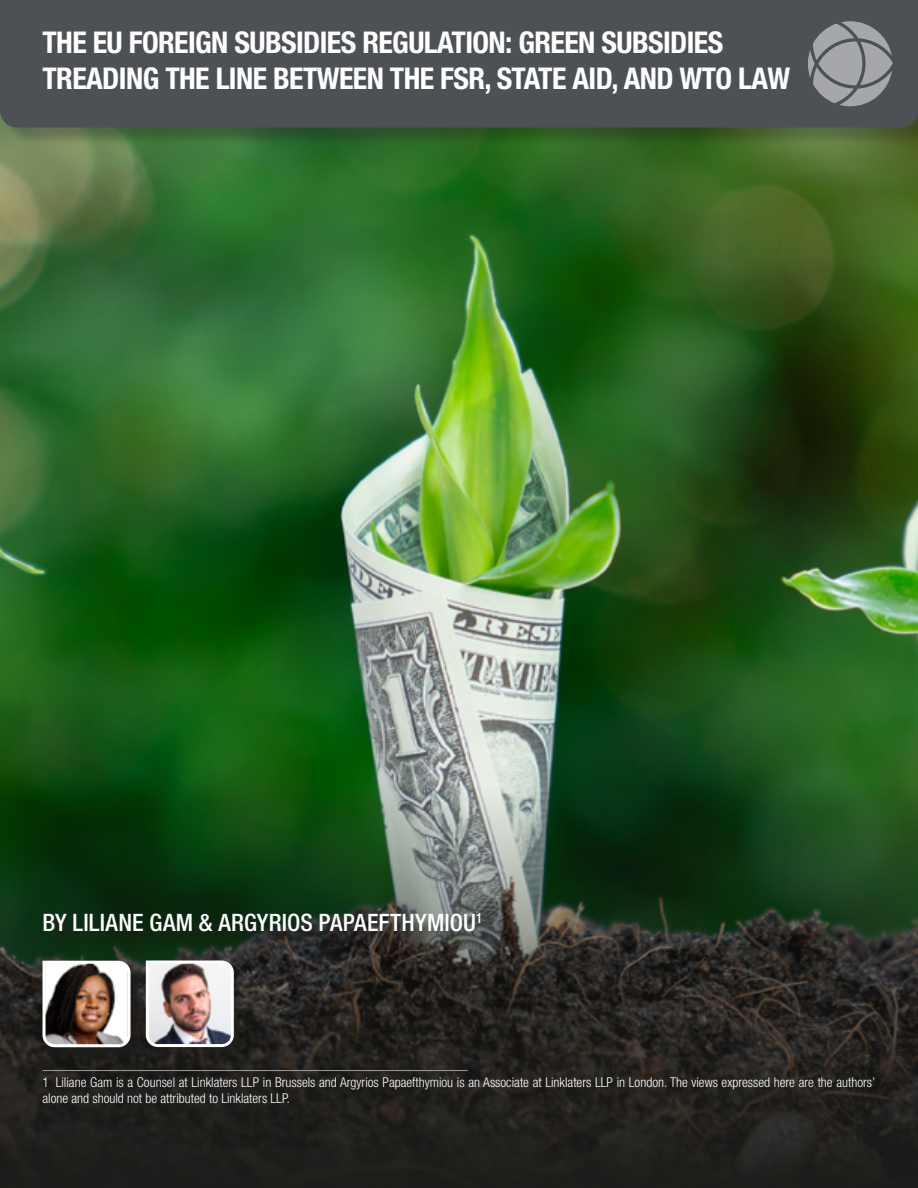
<style>
.page{position:relative;width:918px;height:1188px;background:#fff}
.page>*{position:absolute;margin:0;border:0;box-sizing:border-box;transform-origin:0 0}
.t1{font:700 condensed 30px/36px "Helvetica Neue LT Std";letter-spacing:-.02em;color:#fff}
.t2{font:500 condensed 24px "Helvetica Neue LT Std";letter-spacing:.01em;color:#fff}
.t3{font:300 condensed 13.5px/16.2px "Helvetica Neue LT Std";color:#fff}
</style>
<div class="page">
<img style="left:0;top:128px;width:918px;height:1060px">
<svg style="left:1px;top:787px;width:917px;height:401px;background:#223a24"></svg>
<div style="left:45px;top:914px;width:847px;height:207px;background:#1d1d1b;opacity:.75"></div>
<div style="left:35px;top:960px;width:102px;height:100px;background:#1d1d1b"></div>
<svg style="left:41px;top:959px;width:91px;height:89px;background:#8f827a"></svg>
<hr style="left:43px;top:1070px;width:425px;height:1px;background:#9d9d9c">
<div style="left:139px;top:960px;width:102px;height:100px;background:#1d1d1b"></div>
<img style="left:144px;top:959px;width:91px;height:90px">
<div style="left:2px;top:0;width:916px;height:146px;background:#1d1d1b;opacity:.3"></div>
<div style="left:0;top:0;width:918px;height:128px;background:#4d5156"></div>
<svg style="left:808px;top:21px;width:85px;height:85px;background:#85888b"></svg>
<h1 class="t1" style="left:43px;top:24px;width:749px">THE EU FOREIGN SUBSIDIES REGULATION: GREEN SUBSIDIES<br>TREADING THE LINE BETWEEN THE FSR, STATE AID, AND WTO LAW</h1>
<h2 class="t2" style="left:43px;top:908px;width:441px">BY LILIANE GAM &amp; ARGYRIOS PAPAEFTHYMIOU<sup>1</sup></h2>
<p class="t3" style="left:43px;top:1074px;width:834px">1 Liliane Gam is a Counsel at Linklaters LLP in Brussels and Argyrios Papaefthymiou is an Associate at Linklaters LLP in London. The views expressed here are the authors’ alone and should not be attributed to Linklaters LLP.</p>
</div>
